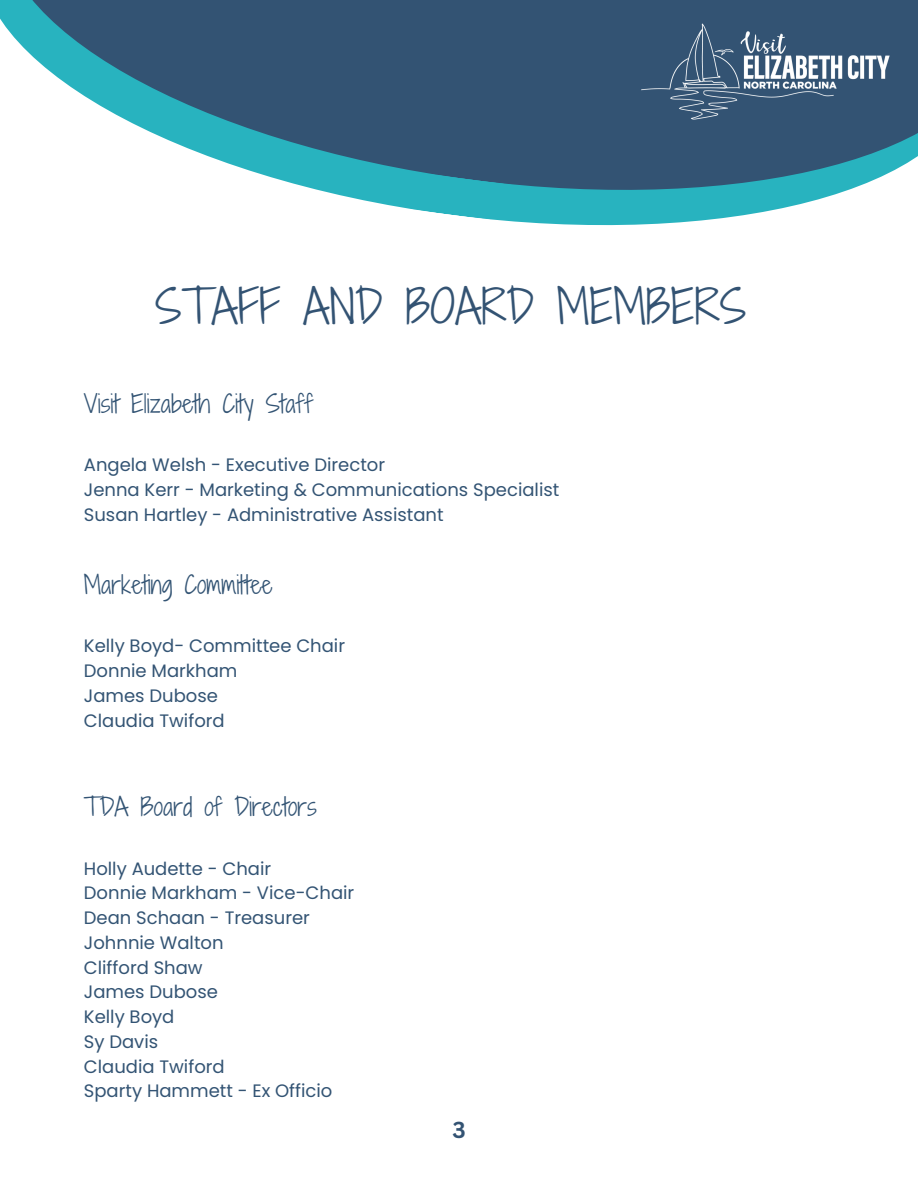
<style>
.page{position:relative;width:918px;height:1188px;background:#fff}
.page>*{position:absolute;margin:0;border:0;box-sizing:border-box;transform-origin:0 0}
.t1{font:45px "Shadows Into Light Two";color:#335373}
.t2{font:24px "Shadows Into Light Two";color:#335474}
.t3{font:700 22.5px "Canva Sans";color:#335373}
.t4{font:18px "Poppins";color:#335474}
</style>
<div class="page">
<svg style="left:455px;top:215px;width:289px;height:11px;fill:#28b3bf"></svg>
<svg style="left:0;top:0;width:918px;height:215px;fill:#335373"></svg>
<img style="left:631px;top:14px;width:270px;height:113px">
<p class="t1" style="left:155px;top:273px;width:593px">STAFF AND BOARD MEMBERS</p>
<h1 class="t2" style="left:84px;top:386px;width:231px">Visit Elizabeth City Staff</h1>
<h2 class="t4" style="left:84px;top:452px;width:303px">Angela Welsh - Executive Director</h2>
<p class="t4" style="left:84px;top:477px;width:477px">Jenna Kerr - Marketing &amp; Communications Specialist</p>
<p class="t4" style="left:84px;top:502px;width:361px">Susan Hartley - Administrative Assistant</p>
<p class="t2" style="left:84px;top:567px;width:190px">Marketing Committee</p>
<h2 class="t4" style="left:84px;top:634px;width:263px">Kelly Boyd- Committee Chair</h2>
<p class="t4" style="left:84px;top:658px;width:155px">Donnie Markham</p>
<p class="t4" style="left:84px;top:683px;width:136px">James Dubose</p>
<p class="t4" style="left:84px;top:708px;width:142px">Claudia Twiford</p>
<p class="t2" style="left:84px;top:789px;width:234px">TDA Board of Directors</p>
<h2 class="t4" style="left:84px;top:856px;width:189px">Holly Audette - Chair</h2>
<p class="t4" style="left:84px;top:881px;width:272px">Donnie Markham - Vice-Chair</p>
<p class="t4" style="left:84px;top:905px;width:228px">Dean Schaan - Treasurer</p>
<p class="t4" style="left:84px;top:930px;width:141px">Johnnie Walton</p>
<p class="t4" style="left:84px;top:955px;width:120px">Clifford Shaw</p>
<p class="t4" style="left:84px;top:980px;width:136px">James Dubose</p>
<p class="t4" style="left:84px;top:1004px;width:92px">Kelly Boyd</p>
<p class="t4" style="left:84px;top:1029px;width:76px">Sy Davis</p>
<p class="t4" style="left:84px;top:1054px;width:142px">Claudia Twiford</p>
<p class="t4" style="left:84px;top:1079px;width:250px">Sparty Hammett - Ex Officio</p>
<p class="t3" style="left:452px;top:1114px;width:15px">3</p>
</div>
